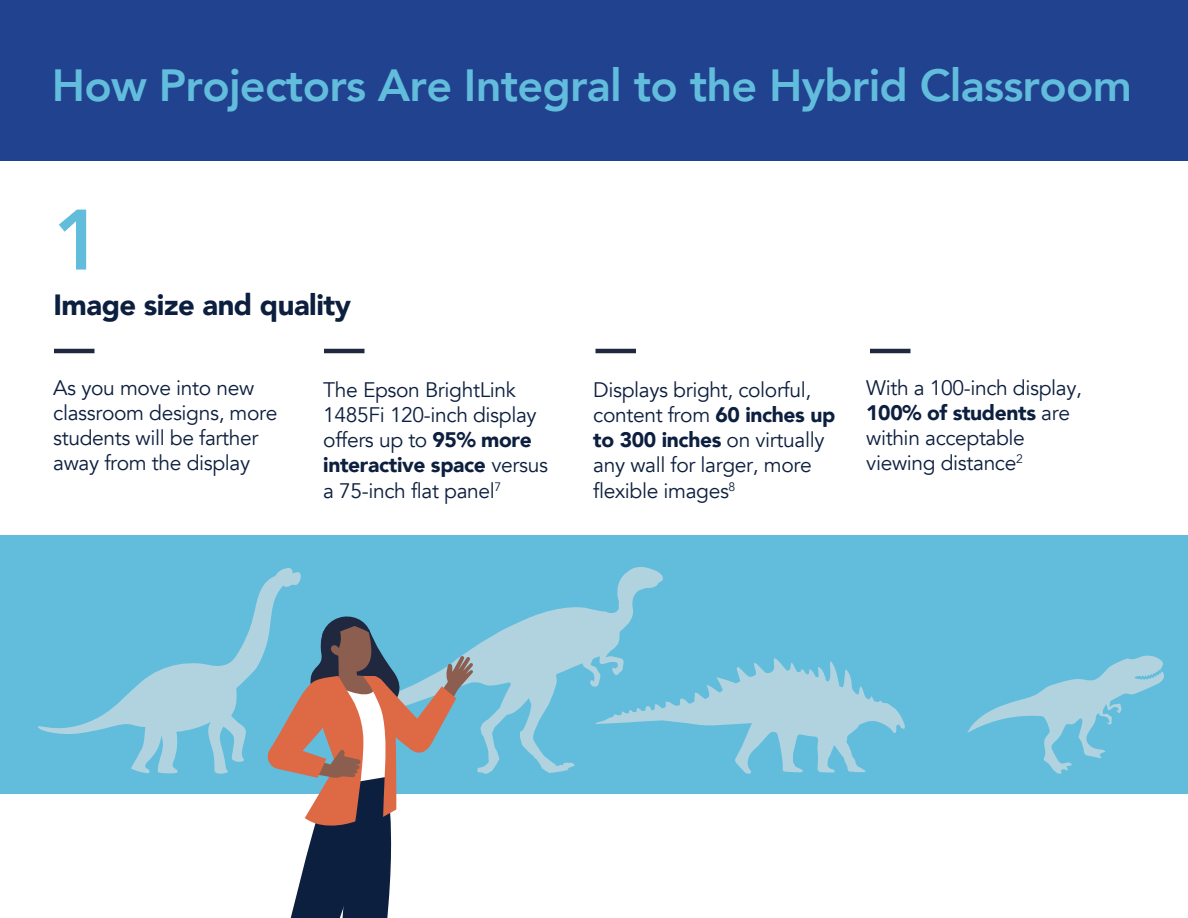
<style>
.page{position:relative;width:1188px;height:918px;background:#fff}
.page>*{position:absolute;margin:0;border:0;box-sizing:border-box;transform-origin:0 0}
.t1{font:800 84.75px "Avenir";color:#62bddd}
.t2{font:800 45px "Avenir";letter-spacing:-.015em;color:#62bddd}
.t3{font:900 29.25px "Avenir";letter-spacing:-.015em;color:#0d1f3e}
.t4{font:21px/25.2px "Avenir";letter-spacing:-.015em;color:#0d1f3e}
.s1{font-weight:900}
</style>
<div class="page">
<div style="left:0;top:0;width:1188px;height:160px;background:#21438f"></div>
<div style="left:0;top:536px;width:1188px;height:258px;background:#62bddd"></div>
<svg style="left:663px;top:658px;width:242px;height:116px"></svg>
<svg style="left:38px;top:568px;width:263px;height:206px"></svg>
<svg style="left:967px;top:656px;width:197px;height:118px"></svg>
<hr style="left:54px;top:349px;width:40px;height:4px;background:#1f283f">
<hr style="left:870px;top:349px;width:40px;height:4px;background:#1f283f">
<hr style="left:324px;top:349px;width:40px;height:4px;background:#1f283f">
<hr style="left:596px;top:349px;width:40px;height:4px;background:#1f283f">
<svg style="left:473px;top:567px;width:190px;height:207px"></svg>
<svg style="left:265px;top:615px;width:208px;height:303px"></svg>
<h2 class="t2" style="left:52px;top:50px;width:1081px">How Projectors Are Integral to the Hybrid Classroom</h2>
<h1 class="t1" style="left:53px;top:174px;width:52px">1</h1>
<h3 class="t3" style="left:53px;top:279px;width:299px">Image size and quality</h3>
<p class="t4" style="left:53px;top:375px;width:226px">As you move into new classroom designs, more students will be farther away from the display</p>
<p class="t4" style="left:866px;top:375px;width:217px">With a 100-inch display,<br><span class="s1">100% of students</span> are within acceptable viewing distance<sup>2</sup></p>
<p class="t4" style="left:593px;top:377px;width:244px">Displays bright, colorful, content from <span class="s1">60 inches up to 300 inches</span> on virtually any wall for larger, more flexible images<sup>8</sup></p>
<p class="t4" style="left:323px;top:377px;width:226px">The Epson BrightLink<br>1485Fi 120-inch display offers up to <span class="s1">95% more interactive space</span> versus a 75-inch flat panel<sup>7</sup></p>
</div>
